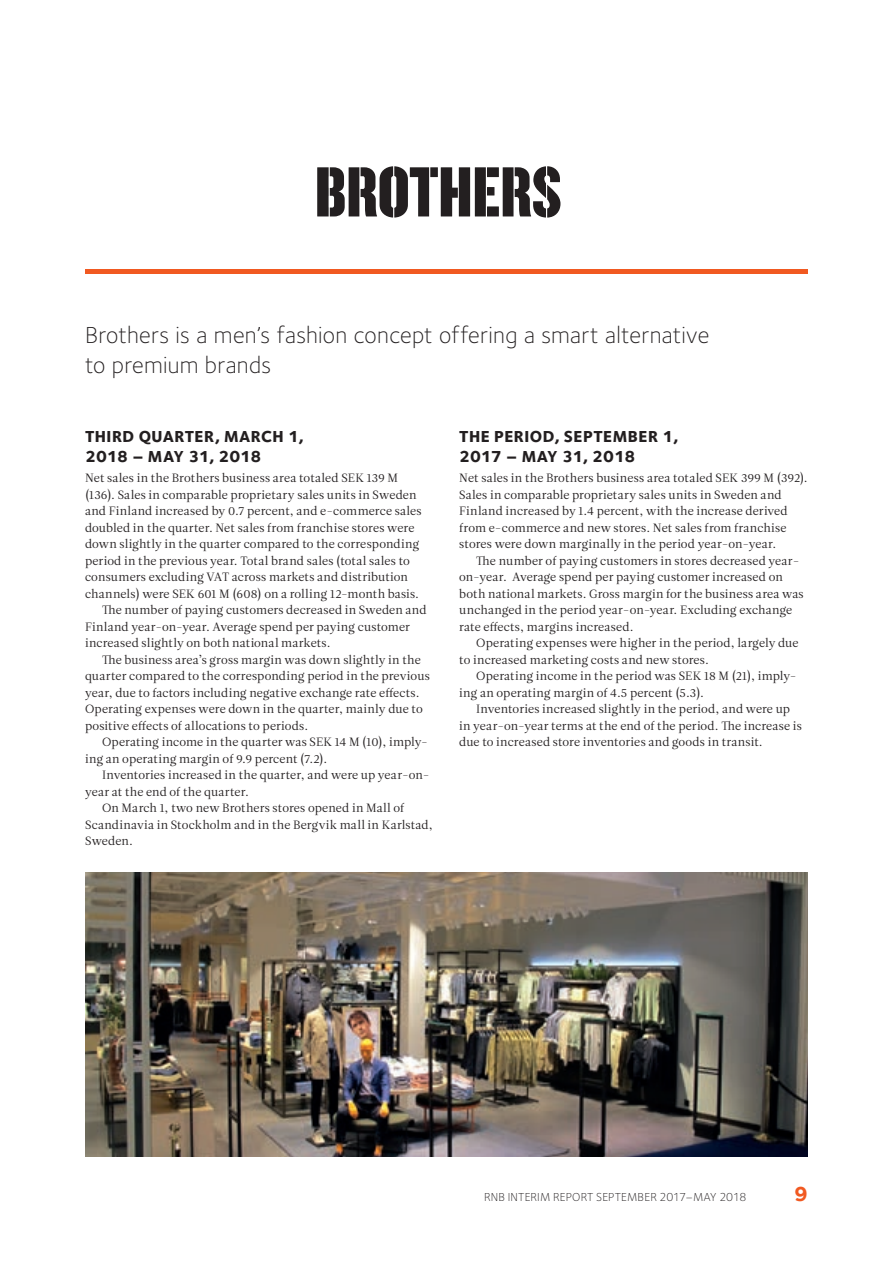
<style>
.page{position:relative;width:893px;height:1263px;background:#fff}
.page>*{position:absolute;margin:0;border:0;box-sizing:border-box;transform-origin:0 0}
.t1{font:300 24px/30px "Foundry Sterling";letter-spacing:.01em;color:#231f20}
.t2{font:800 21px "Foundry Sterling";color:#f15921}
.t3{font:800 16.5px/19.5px "Foundry Sterling";letter-spacing:.02em;color:#231f20}
.t4{font:12px/16.5px "Leitura Roman 1";letter-spacing:.01em;color:#231f20}
.t5{font:300 12px "Foundry Sterling";letter-spacing:.01em;color:#231f20}
</style>
<div class="page">
<div style="left:85px;top:269px;width:723px;height:5px;background:#f15921"></div>
<svg style="left:317px;top:166px;width:243px;height:52px"></svg>
<img style="left:85px;top:873px;width:723px;height:284px">
<h1 class="t1" style="left:85px;top:320px;width:626px">Brothers is a men’s fashion concept offering a smart alternative to premium brands</h1>
<h3 class="t3" style="left:85px;top:426px;width:220px">THIRD QUARTER, MARCH 1,<br>2018 – MAY 31, 2018</h3>
<p class="t4" style="left:85px;top:472px;width:315px">Net sales in the Brothers business area totaled SEK 139 M</p>
<p class="t4" style="left:85px;top:488px;width:333px">(136). Sales in comparable proprietary sales units in Sweden</p>
<p class="t4" style="left:85px;top:505px;width:338px">and Finland increased by 0.7 percent, and e-commerce sales</p>
<p class="t4" style="left:85px;top:521px;width:331px">doubled in the quarter. Net sales from franchise stores were</p>
<p class="t4" style="left:85px;top:538px;width:336px">down slightly in the quarter compared to the corresponding</p>
<p class="t4" style="left:85px;top:554px;width:326px">period in the previous year. Total brand sales (total sales to</p>
<p class="t4" style="left:85px;top:571px;width:324px">consumers excluding VAT across markets and distribution</p>
<p class="t4" style="left:85px;top:587px;width:336px">channels) were SEK 601 M (608) on a rolling 12-month basis.</p>
<p class="t4" style="left:102px;top:604px;width:326px">The number of paying customers decreased in Sweden and</p>
<p class="t4" style="left:85px;top:620px;width:326px">Finland year-on-year. Average spend per paying customer</p>
<p class="t4" style="left:85px;top:637px;width:247px">increased slightly on both national markets.</p>
<p class="t4" style="left:102px;top:653px;width:320px">The business area’s gross margin was down slightly in the</p>
<p class="t4" style="left:85px;top:670px;width:346px">quarter compared to the corresponding period in the previous</p>
<p class="t4" style="left:85px;top:686px;width:336px">year, due to factors including negative exchange rate effects.</p>
<p class="t4" style="left:85px;top:703px;width:339px">Operating expenses were down in the quarter, mainly due to</p>
<p class="t4" style="left:85px;top:719px;width:225px">positive effects of allocations to periods.</p>
<p class="t4" style="left:102px;top:736px;width:327px">Operating income in the quarter was SEK 14 M (10), imply-</p>
<p class="t4" style="left:85px;top:752px;width:244px">ing an operating margin of 9.9 percent (7.2).</p>
<p class="t4" style="left:102px;top:769px;width:329px">Inventories increased in the quarter, and were up year-on-</p>
<p class="t4" style="left:85px;top:785px;width:165px">year at the end of the quarter.</p>
<p class="t4" style="left:102px;top:802px;width:304px">On March 1, two new Brothers stores opened in Mall of</p>
<p class="t4" style="left:85px;top:818px;width:349px">Scandinavia in Stockholm and in the Bergvik mall in Karlstad,</p>
<p class="t4" style="left:85px;top:835px;width:49px">Sweden.</p>
<h3 class="t3" style="left:459px;top:426px;width:220px">THE PERIOD, SEPTEMBER 1,<br>2017 – MAY 31, 2018</h3>
<p class="t4" style="left:459px;top:472px;width:350px">Net sales in the Brothers business area totaled SEK 399 M (392).<br>Sales in comparable proprietary sales units in Sweden and Finland increased by 1.4 percent, with the increase derived from e-commerce and new stores. Net sales from franchise stores were down marginally in the period year-on-year.</p>
<p class="t4" style="left:459px;top:554px;width:346px;text-indent:17px">The number of paying customers in stores decreased year&shy;on-year. Average spend per paying customer increased on both national markets. Gross margin for the business area was unchanged in the period year-on-year. Excluding exchange rate effects, margins increased.</p>
<p class="t4" style="left:459px;top:637px;width:341px;text-indent:17px">Operating expenses were higher in the period, largely due to increased marketing costs and new stores.</p>
<p class="t4" style="left:459px;top:670px;width:339px;text-indent:17px">Operating income in the period was SEK 18 M (21), imply&shy;ing an operating margin of 4.5 percent (5.3).</p>
<p class="t4" style="left:459px;top:703px;width:344px;text-indent:17px">Inventories increased slightly in the period, and were up in year-on-year terms at the end of the period. The increase is due to increased store inventories and goods in transit.</p>
<p class="t5" style="left:484px;top:1190px;width:264px">RNB INTERIM REPORT SEPTEMBER 2017–MAY 2018</p>
<h2 class="t2" style="left:794px;top:1181px;width:15px">9</h2>
</div>
